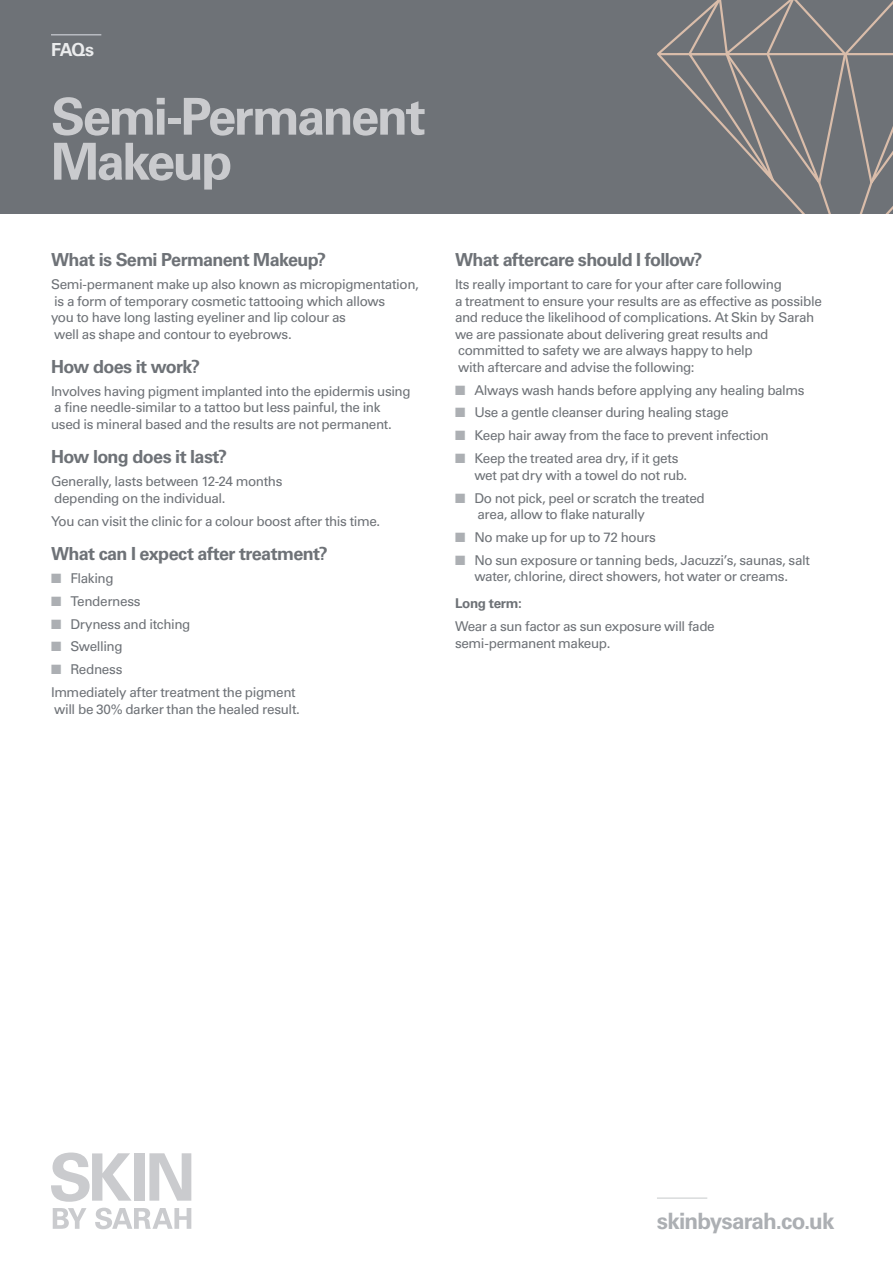
<style>
.page{position:relative;width:893px;height:1263px;background:#fff}
.page>*{position:absolute;margin:0;border:0;box-sizing:border-box;transform-origin:0 0}
.t1{font:700 51px/45px "Univers LT Std";letter-spacing:-.05em;color:#cacbce}
.t2{font:700 22.5px "Univers LT Std";letter-spacing:-.04em;color:#acafb3}
.t3{font:700 18px "Univers LT Std";letter-spacing:-.035em;color:#6e7277}
.t4{font:700 18px "Univers LT Std";color:#ebeced}
.t5{font:13.5px/16.5px "Univers LT Std";letter-spacing:-.03em;color:#6e7277}
.t6{font:700 13.5px "Univers LT Std";letter-spacing:-.025em;color:#6e7277}
.s1{color:#acafb3}
</style>
<div class="page">
<div style="left:0;top:0;width:893px;height:214px;background:#6e7277"></div>
<svg style="left:657px;top:0;width:236px;height:214px"></svg>
<svg style="left:51px;top:1152px;width:81px;height:50px"></svg>
<div style="left:134px;top:1153px;width:11px;height:48px;background:#cacbce"></div>
<svg style="left:149px;top:1153px;width:42px;height:48px"></svg>
<svg style="left:53px;top:1208px;width:34px;height:21px"></svg>
<svg style="left:95px;top:1208px;width:96px;height:21px"></svg>
<hr style="left:657px;top:1197px;width:50px;height:2px;background:#d9dbdc">
<hr style="left:51px;top:34px;width:50px;height:2px;background:#b9bcc2">
<p class="t4" style="left:51px;top:39px;width:45px">FAQs</p>
<p class="t1" style="left:51px;top:95px;width:376px">Semi-Permanent<br>Makeup</p>
<p class="t3" style="left:51px;top:249px;width:277px">What is Semi Permanent Makeup?</p>
<p class="t5" style="left:51px;top:276px;width:369px">Semi-permanent make up also known as micropigmentation, is a form of temporary cosmetic tattooing which allows<br>you to have long lasting eyeliner and lip colour as<br>well as shape and contour to eyebrows.</p>
<p class="t3" style="left:51px;top:356px;width:151px">How does it work?</p>
<p class="t5" style="left:51px;top:383px;width:361px">Involves having pigment implanted into the epidermis using a fine needle-similar to a tattoo but less painful, the ink<br>used is mineral based and the results are not permanent.</p>
<p class="t3" style="left:51px;top:446px;width:178px">How long does it last?</p>
<p class="t5" style="left:51px;top:473px;width:233px">Generally, lasts between 12-24 months depending on the individual.</p>
<p class="t5" style="left:51px;top:513px;width:331px">You can visit the clinic for a colour boost after this time.</p>
<p class="t3" style="left:51px;top:543px;width:278px">What can I expect after treatment?</p>
<p class="t5" style="left:51px;top:570px;width:64px"><span class="s1">■</span> Flaking</p>
<p class="t5" style="left:51px;top:593px;width:91px"><span class="s1">■</span> Tenderness</p>
<p class="t5" style="left:51px;top:616px;width:141px"><span class="s1">■</span> Dryness and itching</p>
<p class="t5" style="left:51px;top:638px;width:73px"><span class="s1">■</span> Swelling</p>
<p class="t5" style="left:51px;top:661px;width:73px"><span class="s1">■</span> Redness</p>
<p class="t5" style="left:51px;top:684px;width:251px">Immediately after treatment the pigment will be 30% darker than the healed result.</p>
<p class="t3" style="left:455px;top:249px;width:249px">What aftercare should I follow?</p>
<p class="t5" style="left:455px;top:276px;width:368px">Its really important to care for your after care following<br>a treatment to ensure your results are as effective as possible and reduce the likelihood of complications. At Skin by Sarah we are passionate about delivering great results and committed to safety we are always happy to help<br>with aftercare and advise the following:</p>
<p class="t5" style="left:455px;top:381px;width:351px"><span class="s1">■</span> Always wash hands before applying any healing balms</p>
<p class="t5" style="left:455px;top:404px;width:275px"><span class="s1">■</span> Use a gentle cleanser during healing stage</p>
<p class="t5" style="left:455px;top:427px;width:315px"><span class="s1">■</span> Keep hair away from the face to prevent infection</p>
<p class="t5" style="left:474px;top:450px;width:214px;text-indent:-19px"><span class="s1">■</span> Keep the treated area dry, if it gets wet pat dry with a towel do not rub.</p>
<p class="t5" style="left:478px;top:490px;width:229px;text-indent:-23px"><span class="s1">■</span> Do not pick, peel or scratch the treated area, allow to flake naturally</p>
<p class="t5" style="left:455px;top:529px;width:202px"><span class="s1">■</span> No make up for up to 72 hours</p>
<p class="t5" style="left:455px;top:552px;width:357px;text-align:center"><span class="s1">■</span> No sun exposure or tanning beds, Jacuzzi’s, saunas, salt water, chlorine, direct showers, hot water or creams.</p>
<p class="t6" style="left:455px;top:596px;width:68px">Long term:</p>
<p class="t5" style="left:455px;top:618px;width:261px">Wear a sun factor as sun exposure will fade semi-permanent makeup.</p>
<h2 class="t2" style="left:657px;top:1208px;width:179px">skinbysarah.co.uk</h2>
</div>
